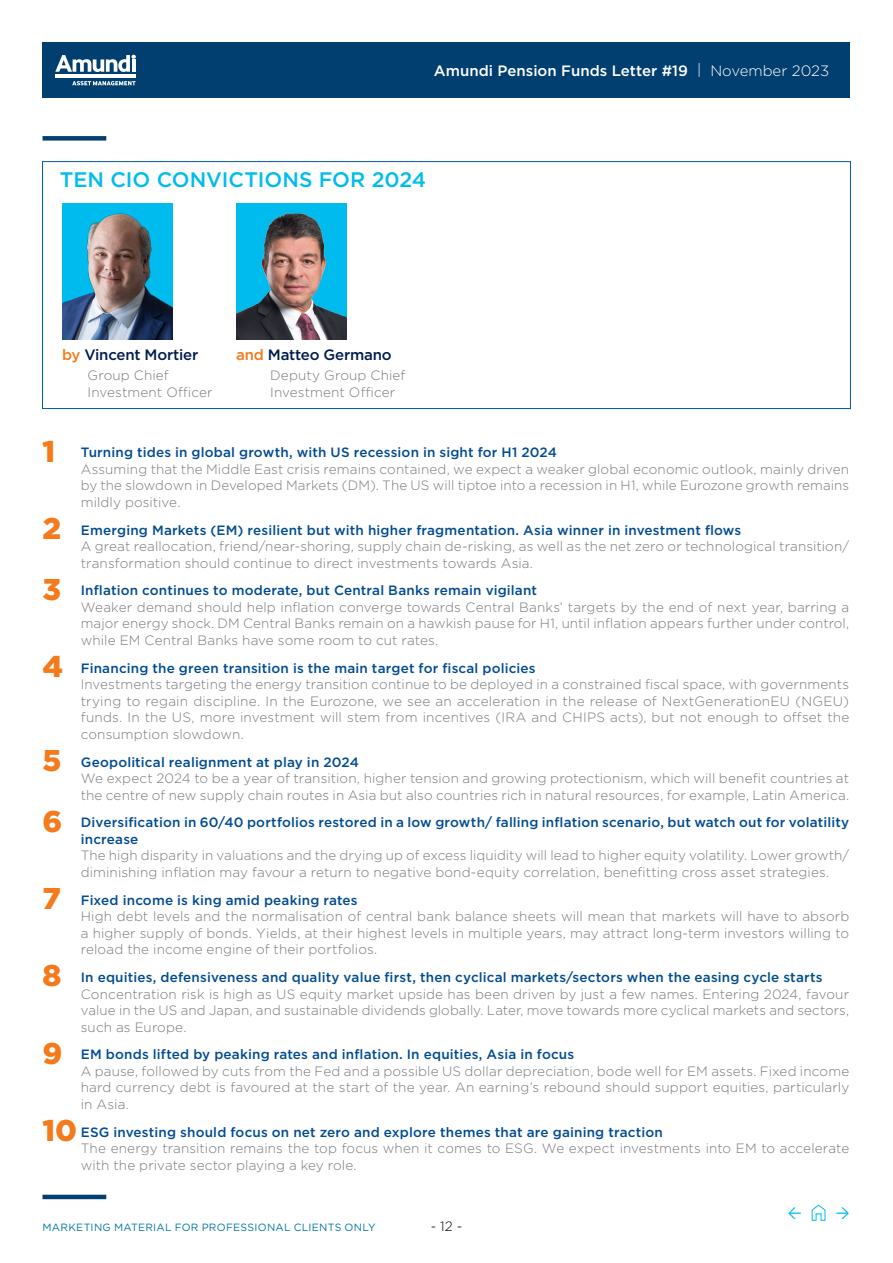
<style>
.page{position:relative;width:893px;height:1263px;background:#fff}
.page>*{position:absolute;margin:0;border:0;box-sizing:border-box;transform-origin:0 0}
.t1{font:900 30px "Gotham";color:#f47a1c}
.t2{font:500 21px "Gotham";color:#00bcee}
.t3{font:500 15px "Gotham";color:#fff}
.t4{font:500 15px "Gotham";letter-spacing:-.01em;color:#001d4f}
.t5{font:300 13.5px/16.5px "Gotham";letter-spacing:.005em;color:#7a797a;text-align:justify}
.t6{font:500 13.5px/16.5px "Gotham";letter-spacing:.01em;color:#004b92}
.t7{font:300 13.5px "Gotham";color:#000}
.t8{font:10.5px "Gotham";letter-spacing:.025em;color:#0077a7}
.s1{font-weight:300}
.s2{color:#f47a1c}
</style>
<div class="page">
<svg style="left:811px;top:1204px;width:15px;height:17px"></svg>
<div style="left:43px;top:43px;width:807px;height:55px;background:#003f70"></div>
<svg style="left:55px;top:55px;width:81px;height:17px"></svg>
<hr style="left:132px;top:60px;width:4px;height:12px;background:#fff">
<hr style="left:55px;top:75px;width:81px;height:3px;background:#fff">
<svg style="left:72px;top:81px;width:64px;height:5px"></svg>
<hr style="left:43px;top:1195px;width:63px;height:4px;background:#003f70">
<div style="left:43px;top:136px;width:63px;height:5px;background:#003f70"></div>
<div style="left:42px;top:161px;width:809px;height:248px;border:1px solid #005aaa"></div>
<img style="left:236px;top:204px;width:111px;height:136px">
<img style="left:62px;top:204px;width:111px;height:136px">
<p class="t3" style="left:434px;top:61px;width:397px">Amundi Pension Funds Letter #19 <span class="s1">| November 2023</span></p>
<h2 class="t2" style="left:60px;top:166px;width:368px">TEN CIO CONVICTIONS FOR 2024</h2>
<p class="t4" style="left:62px;top:345px;width:138px"><span class="s2">by</span> Vincent Mortier</p>
<p class="t5" style="left:88px;top:366px;width:127px;line-height:17.2px">Group Chief<br>Investment Officer</p>
<p class="t4" style="left:236px;top:345px;width:157px"><span class="s2">and</span> Matteo Germano</p>
<p class="t5" style="left:270px;top:366px;width:137px;line-height:17.2px">Deputy Group Chief<br>Investment Officer</p>
<h1 class="t1" style="left:43px;top:430px;width:14px">1</h1>
<p class="t6" style="left:81px;top:444px;width:478px">Turning tides in global growth, with US recession in sight for H1 2024</p>
<p class="t5" style="left:81px;top:460px;width:770px">Assuming that the Middle East crisis remains contained, we expect a weaker global economic outlook, mainly driven by the slowdown in Developed Markets (DM). The US will tiptoe into a recession in H1, while Eurozone growth remains mildly positive.</p>
<h1 class="t1" style="left:43px;top:508px;width:20px">2</h1>
<p class="t6" style="left:81px;top:521px;width:662px">Emerging Markets (EM) resilient but with higher fragmentation. Asia winner in investment flows</p>
<p class="t5" style="left:81px;top:538px;width:770px">A great reallocation, friend/near-shoring, supply chain de-risking, as well as the net zero or technological transition/ transformation should continue to direct investments towards Asia.</p>
<h1 class="t1" style="left:43px;top:569px;width:20px">3</h1>
<p class="t6" style="left:81px;top:582px;width:458px">Inflation continues to moderate, but Central Banks remain vigilant</p>
<p class="t5" style="left:81px;top:598px;width:770px">Weaker demand should help inflation converge towards Central Banks’ targets by the end of next year, barring a major energy shock. DM Central Banks remain on a hawkish pause for H1, until inflation appears further under control, while EM Central Banks have some room to cut rates.</p>
<h1 class="t1" style="left:43px;top:646px;width:22px">4</h1>
<p class="t6" style="left:81px;top:659px;width:456px">Financing the green transition is the main target for fiscal policies</p>
<p class="t5" style="left:81px;top:676px;width:770px">Investments targeting the energy transition continue to be deployed in a constrained fiscal space, with governments trying to regain discipline. In the Eurozone, we see an acceleration in the release of NextGenerationEU (NGEU) funds. In the US, more investment will stem from incentives (IRA and CHIPS acts), but not enough to offset the consumption slowdown.</p>
<h1 class="t1" style="left:43px;top:740px;width:20px">5</h1>
<p class="t6" style="left:81px;top:753px;width:280px">Geopolitical realignment at play in 2024</p>
<p class="t5" style="left:81px;top:770px;width:770px">We expect 2024 to be a year of transition, higher tension and growing protectionism, which will benefit countries at the centre of new supply chain routes in Asia but also countries rich in natural resources, for example, Latin America.</p>
<h1 class="t1" style="left:43px;top:800px;width:21px">6</h1>
<p class="t6" style="left:81px;top:814px;width:770px">Diversification in 60/40 portfolios restored in a low growth/ falling inflation scenario, but watch out for volatility increase</p>
<p class="t5" style="left:81px;top:847px;width:770px">The high disparity in valuations and the drying up of excess liquidity will lead to higher equity volatility. Lower growth/ diminishing inflation may favour a return to negative bond-equity correlation, benefitting cross asset strategies.</p>
<h1 class="t1" style="left:43px;top:878px;width:20px">7</h1>
<p class="t6" style="left:81px;top:891px;width:278px">Fixed income is king amid peaking rates</p>
<p class="t5" style="left:81px;top:908px;width:770px">High debt levels and the normalisation of central bank balance sheets will mean that markets will have to absorb a higher supply of bonds. Yields, at their highest levels in multiple years, may attract long-term investors willing to reload the income engine of their portfolios.</p>
<h1 class="t1" style="left:43px;top:955px;width:20px">8</h1>
<p class="t6" style="left:81px;top:969px;width:743px">In equities, defensiveness and quality value first, then cyclical markets/sectors when the easing cycle starts</p>
<p class="t5" style="left:81px;top:985px;width:770px">Concentration risk is high as US equity market upside has been driven by just a few names. Entering 2024, favour value in the US and Japan, and sustainable dividends globally. Later, move towards more cyclical markets and sectors, such as Europe.</p>
<h1 class="t1" style="left:43px;top:1032px;width:21px">9</h1>
<p class="t6" style="left:81px;top:1046px;width:495px">EM bonds lifted by peaking rates and inflation. In equities, Asia in focus</p>
<p class="t5" style="left:81px;top:1062px;width:770px">A pause, followed by cuts from the Fed and a possible US dollar depreciation, bode well for EM assets. Fixed income hard currency debt is favoured at the start of the year. An earning’s rebound should support equities, particularly in Asia.</p>
<h1 class="t1" style="left:43px;top:1110px;width:36px">10</h1>
<p class="t6" style="left:81px;top:1123px;width:584px">ESG investing should focus on net zero and explore themes that are gaining traction</p>
<p class="t5" style="left:81px;top:1140px;width:770px">The energy transition remains the top focus when it comes to ESG. We expect investments into EM to accelerate with the private sector playing a key role.</p>
<p class="t8" style="left:43px;top:1220px;width:335px">MARKETING MATERIAL FOR PROFESSIONAL CLIENTS ONLY</p>
<p class="t7" style="left:431px;top:1218px;width:33px">- 12 -</p>
</div>
